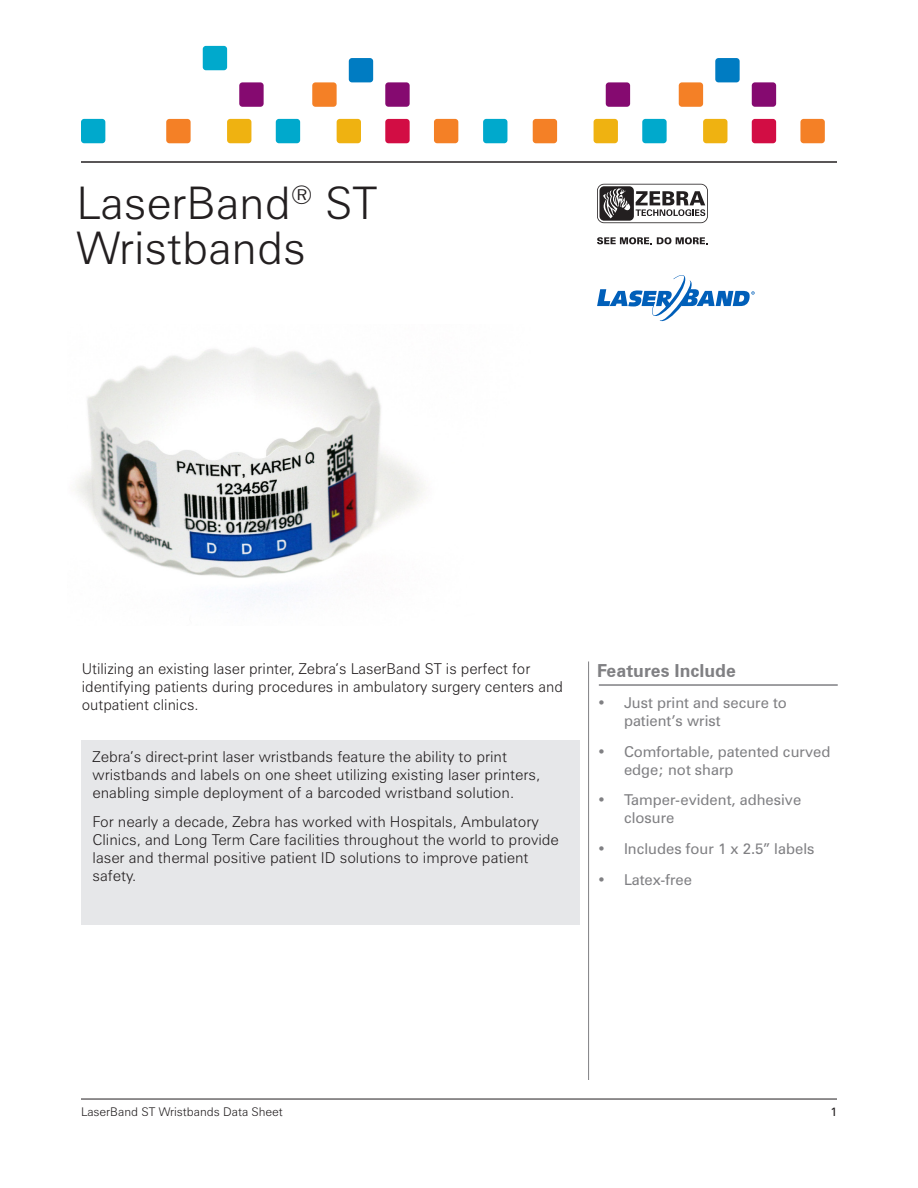
<style>
.page{position:relative;width:918px;height:1188px;background:#fff}
.page>*{position:absolute;margin:0;border:0;box-sizing:border-box;transform-origin:0 0}
._001_Page_header{font:300 45px/45px "Zurich BT";color:#231f20}
.t1{font:700 18px "Zurich BT";color:#808083}
.t2{font:300 15px/18px "Zurich BT";color:#231f20}
.t3{font:15px/18px "Zurich BT";color:#808083}
.t4{font:300 12px "Zurich BT";color:#231f20}
.t5{font:12px "Zurich BT";color:#231f20}
</style>
<div class="page">
<hr style="left:81px;top:161px;width:756px;height:2px;background:#231f20">
<hr style="left:81px;top:1099px;width:756px;height:1px;background:#231f20">
<div style="left:349px;top:58px;width:24px;height:24px;background:#007cc2;border-radius:3px"></div>
<div style="left:227px;top:119px;width:24px;height:24px;background:#efb211;border-radius:3px"></div>
<div style="left:337px;top:119px;width:24px;height:24px;background:#efb211;border-radius:3px"></div>
<div style="left:312px;top:82px;width:25px;height:25px;background:#f48026;border-radius:3px"></div>
<div style="left:434px;top:119px;width:24px;height:24px;background:#f48026;border-radius:3px"></div>
<div style="left:166px;top:119px;width:25px;height:24px;background:#f48026;border-radius:3px"></div>
<div style="left:203px;top:46px;width:24px;height:24px;background:#00a9cc;border-radius:3px"></div>
<div style="left:276px;top:119px;width:24px;height:24px;background:#00a9cc;border-radius:3px"></div>
<div style="left:81px;top:119px;width:24px;height:24px;background:#00a9cc;border-radius:3px"></div>
<div style="left:239px;top:82px;width:25px;height:25px;background:#850a70;border-radius:3px"></div>
<div style="left:385px;top:82px;width:25px;height:25px;background:#850a70;border-radius:3px"></div>
<div style="left:385px;top:119px;width:25px;height:24px;background:#d20d44;border-radius:3px"></div>
<div style="left:715px;top:58px;width:25px;height:24px;background:#007cc2;border-radius:3px"></div>
<div style="left:594px;top:119px;width:24px;height:24px;background:#efb211;border-radius:3px"></div>
<div style="left:703px;top:119px;width:24px;height:24px;background:#efb211;border-radius:3px"></div>
<div style="left:679px;top:82px;width:24px;height:25px;background:#f48026;border-radius:3px"></div>
<div style="left:800px;top:119px;width:25px;height:24px;background:#f48026;border-radius:3px"></div>
<div style="left:533px;top:119px;width:24px;height:24px;background:#f48026;border-radius:3px"></div>
<div style="left:642px;top:119px;width:25px;height:24px;background:#00a9cc;border-radius:3px"></div>
<div style="left:483px;top:119px;width:24px;height:24px;background:#00a9cc;border-radius:3px"></div>
<div style="left:606px;top:82px;width:24px;height:25px;background:#850a70;border-radius:3px"></div>
<div style="left:752px;top:82px;width:24px;height:25px;background:#850a70;border-radius:3px"></div>
<div style="left:752px;top:119px;width:24px;height:24px;background:#d20d44;border-radius:3px"></div>
<svg style="left:597px;top:237px;width:111px;height:7px"></svg>
<svg style="left:597px;top:184px;width:111px;height:39px"></svg>
<hr style="left:588px;top:662px;width:1px;height:418px;background:#808083">
<hr style="left:599px;top:684px;width:239px;height:2px;background:#808083">
<div style="left:82px;top:740px;width:498px;height:184px;background:#e6e7e9"></div>
<img style="left:75px;top:347px;width:350px;height:256px">
<svg style="left:597px;top:275px;width:158px;height:46px"></svg>
<p class="_001_Page_header" style="left:76px;top:180px;width:302px">LaserBand<sup>®</sup> ST<br>Wristbands</p>
<p class="t2" style="left:82px;top:660px;width:483px">Utilizing an existing laser printer, Zebra’s LaserBand ST is perfect for identifying patients during procedures in ambulatory surgery centers and outpatient clinics.</p>
<p class="t1" style="left:597px;top:660px;width:141px">Features Include</p>
<p class="t3" style="left:624px;top:693px;width:164px;text-indent:-27px">• Just print and secure to patient’s wrist</p>
<p class="t3" style="left:624px;top:742px;width:208px;text-indent:-27px">• Comfortable, patented curved edge; not sharp</p>
<p class="t3" style="left:624px;top:791px;width:179px;text-indent:-27px">• Tamper-evident, adhesive closure</p>
<p class="t3" style="left:597px;top:840px;width:219px">• Includes four 1 x 2.5” labels</p>
<p class="t3" style="left:597px;top:871px;width:97px">• Latex-free</p>
<p class="t2" style="left:93px;top:748px;width:449px">Zebra’s direct-print laser wristbands feature the ability to print wristbands and labels on one sheet utilizing existing laser printers, enabling simple deployment of a barcoded wristband solution.</p>
<p class="t2" style="left:93px;top:813px;width:468px">For nearly a decade, Zebra has worked with Hospitals, Ambulatory Clinics, and Long Term Care facilities throughout the world to provide laser and thermal positive patient ID solutions to improve patient safety.</p>
<p class="t4" style="left:81px;top:1104px;width:203px">LaserBand ST Wristbands Data Sheet</p>
<p class="t5" style="left:830px;top:1104px;width:8px">1</p>
</div>
